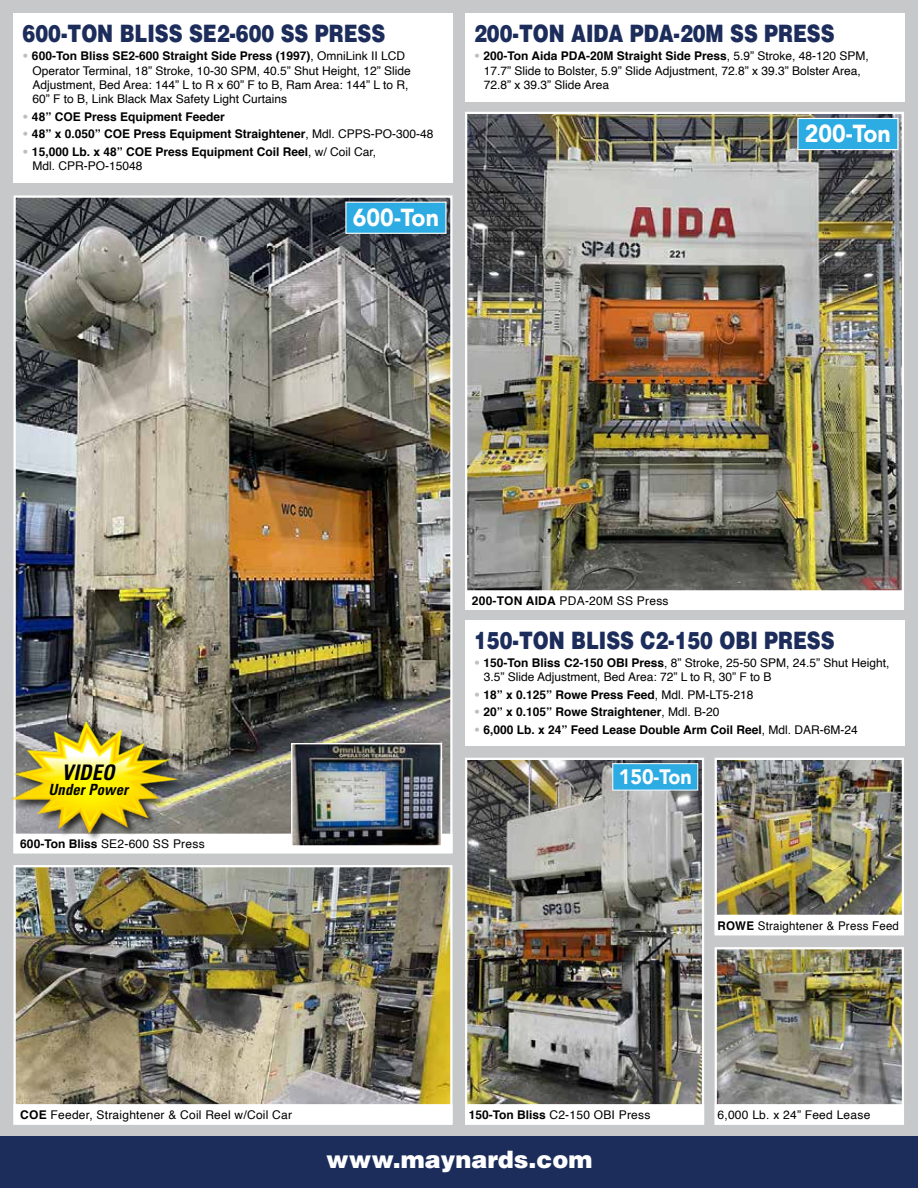
<style>
.page{position:relative;width:918px;height:1188px;background:#c6c8ca}
.page>*{position:absolute;margin:0;border:0;box-sizing:border-box;transform-origin:0 0}
.t1{font:900 24.6px "Avenir";color:#fff;scale:.94 1}
.t2{font:900 24px "Helvetica";color:#1c2d5c;scale:.8 1}
.t3{font:900 24px "Helvetica";color:#fff}
.t4{font:italic 700 condensed 21.45px "Univers";letter-spacing:.01em;color:#000;scale:.95 1}
.t5{font:900 20.85px "Avenir";color:#fff;scale:.94 1}
.t6{font:italic 700 condensed 15.45px "Univers";letter-spacing:.01em;color:#000;scale:.95 1}
.t7{font:12px/14.2px "Helvetica";color:#000}
.t8{font:700 12px/14.2px "Helvetica";color:#000}
.t9{font:12px "Helvetica";letter-spacing:.02em;color:#000}
.t10{font:12px "Helvetica";letter-spacing:.02em;color:#000;scale:.96 1}
.s1{font-weight:900;color:#bcbec0}
.s2{font-weight:700}
.s3{font-weight:400}
</style>
<div class="page">
<div style="left:0;top:1137px;width:918px;height:51px;background:#1c2d5c"></div>
<div style="left:14px;top:14px;width:439px;height:169px;background:#fff"></div>
<div style="left:465px;top:14px;width:439px;height:88px;background:#fff"></div>
<img style="left:17px;top:198px;width:433px;height:636px">
<div style="left:14px;top:834px;width:439px;height:19px;background:#fff"></div>
<img style="left:468px;top:115px;width:433px;height:475px">
<div style="left:465px;top:590px;width:439px;height:20px;background:#fff;border:2px solid #fff"></div>
<img style="left:17px;top:868px;width:433px;height:236px">
<div style="left:14px;top:865px;width:439px;height:260px;border:2px solid #fff"></div>
<div style="left:14px;top:1104px;width:439px;height:21px;background:#fff;border:2px solid #fff"></div>
<img style="left:293px;top:745px;width:147px;height:100px">
<div style="left:291px;top:743px;width:151px;height:104px;border:1px solid #fff"></div>
<div style="left:465px;top:620px;width:439px;height:126px;background:#fff"></div>
<img style="left:468px;top:761px;width:233px;height:343px">
<div style="left:465px;top:758px;width:239px;height:367px;border:2px solid #fff"></div>
<div style="left:465px;top:1104px;width:239px;height:21px;background:#fff;border:2px solid #fff"></div>
<img style="left:718px;top:950px;width:183px;height:154px">
<div style="left:715px;top:947px;width:189px;height:178px;border:2px solid #fff"></div>
<div style="left:715px;top:1104px;width:189px;height:21px;background:#fff;border:2px solid #fff"></div>
<img style="left:718px;top:761px;width:183px;height:154px">
<div style="left:715px;top:758px;width:189px;height:177px;border:2px solid #fff"></div>
<div style="left:715px;top:915px;width:189px;height:20px;background:#fff"></div>
<div style="left:345px;top:202px;width:102px;height:32px;background:#2cace2;border:1px solid #fff"></div>
<div style="left:797px;top:118px;width:102px;height:32px;background:#2cace2;border:1px solid #fff"></div>
<div style="left:612px;top:763px;width:86px;height:28px;background:#2cace2;border:1px solid #fff"></div>
<div style="left:12px;top:721px;width:175px;height:121px;background:#000;opacity:.75"></div>
<img style="left:11px;top:709px;width:167px;height:130px">
<h2 class="t2" style="left:23px;top:18px;width:455px">600-TON BLISS SE2-600 SS PRESS</h2>
<p class="t7" style="left:32px;top:49px;width:380px;text-indent:-10px"><span class="s1">•</span> <span class="s2">600-Ton Bliss SE2-600 Straight Side Press (1997)</span>, OmniLink II LCD Operator Terminal, 18” Stroke, 10-30 SPM, 40.5” Shut Height, 12” Slide Adjustment, Bed Area: 144” L to R x 60” F to B, Ram Area: 144” L to R, 60” F to B, Link Black Max Safety Light Curtains</p>
<p class="t8" style="left:23px;top:109px;width:204px"><span class="s1">•</span> 48” COE Press Equipment Feeder</p>
<p class="t8" style="left:23px;top:127px;width:412px"><span class="s1">•</span> 48” x 0.050” COE Press Equipment Straightener<span class="s3">, Mdl. CPPS-PO-300-48</span></p>
<p class="t8" style="left:32px;top:144px;width:345px;text-indent:-10px"><span class="s1">•</span> 15,000 Lb. x 48” COE Press Equipment Coil Reel<span class="s3">, w/ Coil Car,<br>Mdl. CPR-PO-15048</span></p>
<h1 class="t1" style="left:353px;top:196px;width:93px">600-Ton</h1>
<h2 class="t2" style="left:474px;top:18px;width:452px">200-TON AIDA PDA-20M SS PRESS</h2>
<p class="t7" style="left:484px;top:49px;width:387px;text-indent:-10px"><span class="s1">•</span> <span class="s2">200-Ton Aida PDA-20M Straight Side Press</span>, 5.9” Stroke, 48-120 SPM,<br>17.7” Slide to Bolster, 5.9” Slide Adjustment, 72.8” x 39.3” Bolster Area,<br>72.8” x 39.3” Slide Area</p>
<h1 class="t1" style="left:805px;top:113px;width:93px">200-Ton</h1>
<p class="t9" style="left:472px;top:591px;width:198px"><span class="s2">200-TON AIDA</span> PDA-20M SS Press</p>
<h2 class="t2" style="left:474px;top:625px;width:452px">150-TON BLISS C2-150 OBI PRESS</h2>
<p class="t7" style="left:484px;top:656px;width:407px;text-indent:-10px"><span class="s1">•</span> <span class="s2">150-Ton Bliss C2-150 OBI Press</span>, 8” Stroke, 25-50 SPM, 24.5” Shut Height,<br>3.5” Slide Adjustment, Bed Area: 72” L to R, 30” F to B</p>
<p class="t8" style="left:474px;top:688px;width:281px"><span class="s1">•</span> 18” x 0.125” Rowe Press Feed<span class="s3">, Mdl. PM-LT5-218</span></p>
<p class="t8" style="left:474px;top:705px;width:247px"><span class="s1">•</span> 20” x 0.105” Rowe Straightener<span class="s3">, Mdl. B-20</span></p>
<p class="t8" style="left:474px;top:723px;width:385px"><span class="s1">•</span> 6,000 Lb. x 24” Feed Lease Double Arm Coil Reel<span class="s3">, Mdl. DAR-6M-24</span></p>
<h3 class="t4" style="left:62px;top:760px;width:57px">VIDEO</h3>
<h3 class="t5" style="left:619px;top:759px;width:79px">150-Ton</h3>
<p class="t6" style="left:48px;top:780px;width:85px">Under Power</p>
<p class="t9" style="left:20px;top:835px;width:186px"><span class="s2">600-Ton Bliss</span> SE2-600 SS Press</p>
<p class="t10" style="left:718px;top:916px;width:191px"><span class="s2">ROWE</span> Straightener &amp; Press Feed</p>
<p class="t9" style="left:20px;top:1106px;width:273px"><span class="s2">COE</span> Feeder, Straightener &amp; Coil Reel w/Coil Car</p>
<p class="t9" style="left:469px;top:1106px;width:183px"><span class="s2">150-Ton Bliss</span> C2-150 OBI Press</p>
<p class="t9" style="left:718px;top:1106px;width:154px">6,000 Lb. x 24” Feed Lease</p>
<h2 class="t3" style="left:326px;top:1144px;width:268px">www.maynards.com</h2>
</div>
